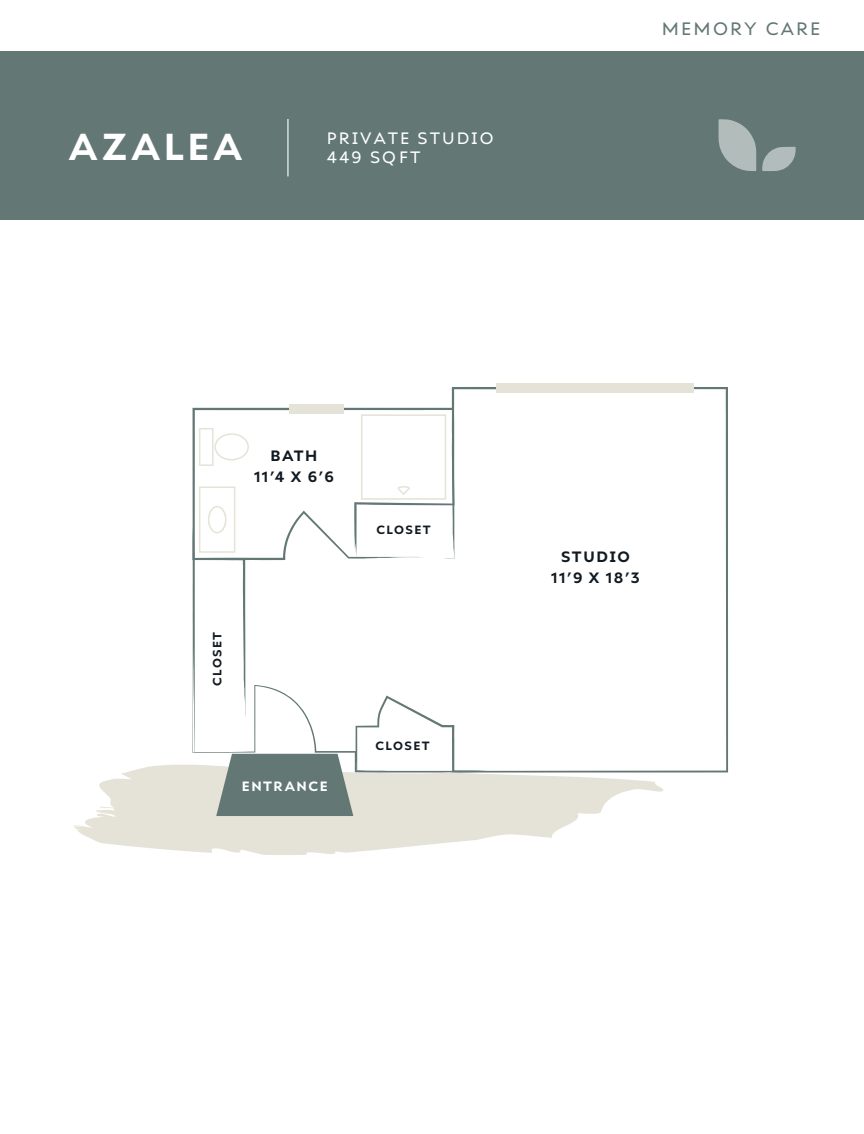
<style>
.page{position:relative;width:864px;height:1134px;background:#fff}
.page>*{position:absolute;margin:0;border:0;box-sizing:border-box;transform-origin:0 0}
.t1{font:700 37.5px "Ariana Pro";letter-spacing:.11em;color:#fff}
.t2{font:18px "Ariana Pro";letter-spacing:.12em;color:#637875}
.t3{font:16.5px "Ariana Pro";letter-spacing:.12em;color:#fff}
.t4{font:700 15px/21px "Ariana Pro";letter-spacing:.1em;color:#111921;text-align:center}
.t5{font:700 13.5px "Ariana Pro";letter-spacing:.115em;color:#fff}
.t6{font:700 12px "Ariana Pro";letter-spacing:.12em;color:#111921}
</style>
<div class="page">
<div style="left:0;top:52px;width:864px;height:168px;background:#637875"></div>
<hr style="left:287px;top:119px;width:2px;height:57px;background:#fff">
<svg style="left:719px;top:119px;width:37px;height:52px"></svg>
<svg style="left:762px;top:147px;width:34px;height:24px"></svg>
<svg style="left:451px;top:387px;width:277px;height:386px"></svg>
<div style="left:496px;top:383px;width:198px;height:10px;background:#e5e3d8"></div>
<svg style="left:74px;top:764px;width:594px;height:91px;fill:#e5e3d8"></svg>
<svg style="left:192px;top:391px;width:296px;height:425px"></svg>
<h1 class="t1" style="left:69px;top:120px;width:175px">AZALEA</h1>
<p class="t3" style="left:327px;top:127px;width:168px">PRIVATE STUDIO</p>
<p class="t3" style="left:327px;top:146px;width:95px">449 SQFT</p>
<p class="t2" style="left:662px;top:16px;width:160px">MEMORY CARE</p>
<p class="t4" style="left:254px;top:444px;width:81px">BATH<br>11’4 X 6’6</p>
<p class="t6" style="left:209px;top:686px;width:56px;rotate:-90deg">CLOSET</p>
<p class="t5" style="left:242px;top:776px;width:87px">ENTRANCE</p>
<p class="t6" style="left:376px;top:521px;width:56px">CLOSET</p>
<p class="t6" style="left:375px;top:737px;width:56px">CLOSET</p>
<p class="t4" style="left:551px;top:545px;width:90px">STUDIO<br>11’9 X 18’3</p>
</div>
